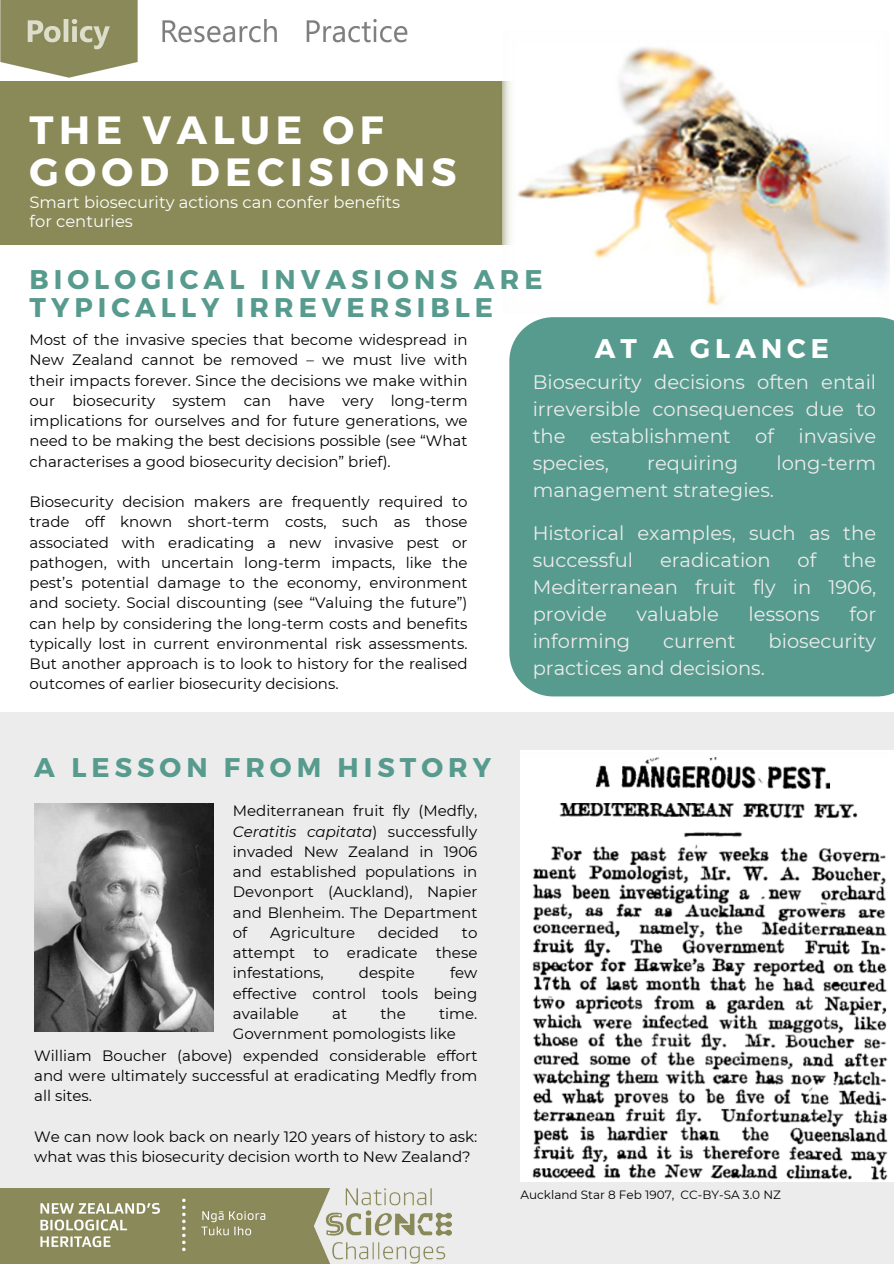
<style>
.page{position:relative;width:894px;height:1264px;background:#fff}
.page>*{position:absolute;margin:0;border:0;box-sizing:border-box;transform-origin:0 0}
.t1{font:700 39.45px/41.7px "Montserrat";letter-spacing:.14em;color:#fff}
.t2{font:700 27px/28.2px "Montserrat";letter-spacing:.185em;color:#579b8e}
.t3{font:700 26.85px "Montserrat";letter-spacing:.185em;color:#fff}
.t4{font:19.5px/27px "Montserrat";color:#ececec;text-align:justify}
.t5{font:16.35px/19.2px "Montserrat";color:#fff}
.t6{font:15px/20.2px "Montserrat";color:#000;text-align:justify}
.t7{font:12px "Montserrat";color:#000}
.s1{font-style:italic}
</style>
<div class="page">
<div style="left:0;top:82px;width:614px;height:163px;background:#8a8a59"></div>
<img style="left:502px;top:47px;width:387px;height:259px">
<div style="left:0;top:712px;width:893px;height:551px;background:#ececec"></div>
<div style="left:509px;top:317px;width:384px;height:379px;background:#579b8e"></div>
<img style="left:520px;top:750px;width:372px;height:431px">
<img style="left:34px;top:803px;width:179px;height:228px">
<img style="left:0;top:1188px;width:451px;height:75px">
<img style="left:0;top:0;width:407px;height:78px">
<h3 class="t1" style="left:29px;top:107px;width:428px">THE VALUE OF<br>GOOD DECISIONS</h3>
<h4 class="t5" style="left:29px;top:192px;width:372px">Smart biosecurity actions can confer benefits for centuries</h4>
<h2 class="t2" style="left:29px;top:264px;width:514px">BIOLOGICAL INVASIONS ARE<br>TYPICALLY IRREVERSIBLE</h2>
<h3 class="t6" style="left:29px;top:329px;width:439px">Most of the invasive species that become widespread in New Zealand cannot be removed – we must live with their impacts forever. Since the decisions we make within our biosecurity system can have very long-term implications for ourselves and for future generations, we need to be making the best decisions possible (see “What characterises a good biosecurity decision” brief).</h3>
<h4 class="t6" style="left:29px;top:491px;width:439px">Biosecurity decision makers are frequently required to trade off known short-term costs, such as those associated with eradicating a new invasive pest or pathogen, with uncertain long-term impacts, like the pest’s potential damage to the economy, environment and society. Social discounting (see “Valuing the future”) can help by considering the long-term costs and benefits typically lost in current environmental risk assessments.<br>But another approach is to look to history for the realised outcomes of earlier biosecurity decisions.</h4>
<p class="t2" style="left:34px;top:751px;width:458px">A LESSON FROM HISTORY</p>
<h2 class="t6" style="left:233px;top:800px;width:246px">Mediterranean fruit fly (Medfly, <span class="s1">Ceratitis capitata</span>) successfully invaded New Zealand in 1906 and established populations in Devonport (Auckland), Napier and Blenheim. The Department of</h2>
<h2 class="t6" style="left:270px;top:922px;width:86px">Agriculture</h2>
<h2 class="t6" style="left:378px;top:922px;width:63px">decided</h2>
<h2 class="t6" style="left:233px;top:922px;width:246px;text-indent:229px">to attempt to eradicate these infestations,</h2>
<h2 class="t6" style="left:233px;top:962px;width:246px;text-indent:217px">few effective control tools being available</h2>
<h2 class="t6" style="left:359px;top:962px;width:57px">despite</h2>
<h2 class="t6" style="left:233px;top:1003px;width:246px;text-indent:206px">time.<br>Government pomologists like</h2>
<h2 class="t6" style="left:332px;top:1003px;width:16px">at</h2>
<h2 class="t6" style="left:380px;top:1003px;width:27px">the</h2>
<p class="t6" style="left:34px;top:1045px;width:444px">William Boucher (above) expended considerable effort and were ultimately successful at eradicating Medfly from all sites.</p>
<p class="t6" style="left:34px;top:1126px;width:444px">We can now look back on nearly 120 years of history to ask: what was this biosecurity decision worth to New Zealand?</p>
<h4 class="t3" style="left:594px;top:331px;width:235px">AT A GLANCE</h4>
<h4 class="t4" style="left:532px;top:368px;width:345px">Biosecurity decisions often entail irreversible consequences due to the</h4>
<h4 class="t4" style="left:590px;top:422px;width:142px">establishment</h4>
<h4 class="t4" style="left:755px;top:422px;width:20px">of</h4>
<h4 class="t4" style="left:798px;top:422px;width:79px">invasive</h4>
<h4 class="t4" style="left:532px;top:449px;width:78px">species,</h4>
<h4 class="t4" style="left:647px;top:449px;width:92px">requiring</h4>
<h4 class="t4" style="left:776px;top:449px;width:101px">long-term</h4>
<h4 class="t4" style="left:532px;top:476px;width:243px">management strategies.</h4>
<h2 class="t4" style="left:532px;top:519px;width:345px">Historical examples, such as the successful</h2>
<h2 class="t4" style="left:660px;top:546px;width:112px">eradication</h2>
<h2 class="t4" style="left:797px;top:546px;width:20px">of</h2>
<h2 class="t4" style="left:532px;top:546px;width:345px;text-indent:310px">the Mediterranean fruit fly in 1906, provide</h2>
<h2 class="t4" style="left:636px;top:600px;width:84px">valuable</h2>
<h2 class="t4" style="left:748px;top:600px;width:73px">lessons</h2>
<h2 class="t4" style="left:849px;top:600px;width:28px">for</h2>
<h2 class="t4" style="left:532px;top:627px;width:99px">informing</h2>
<h2 class="t4" style="left:663px;top:627px;width:74px">current</h2>
<h2 class="t4" style="left:768px;top:627px;width:109px">biosecurity</h2>
<h2 class="t4" style="left:532px;top:654px;width:234px">practices and decisions.</h2>
<h4 class="t7" style="left:520px;top:1187px;width:262px">Auckland Star 8 Feb 1907, CC-BY-SA 3.0 NZ</h4>
</div>
